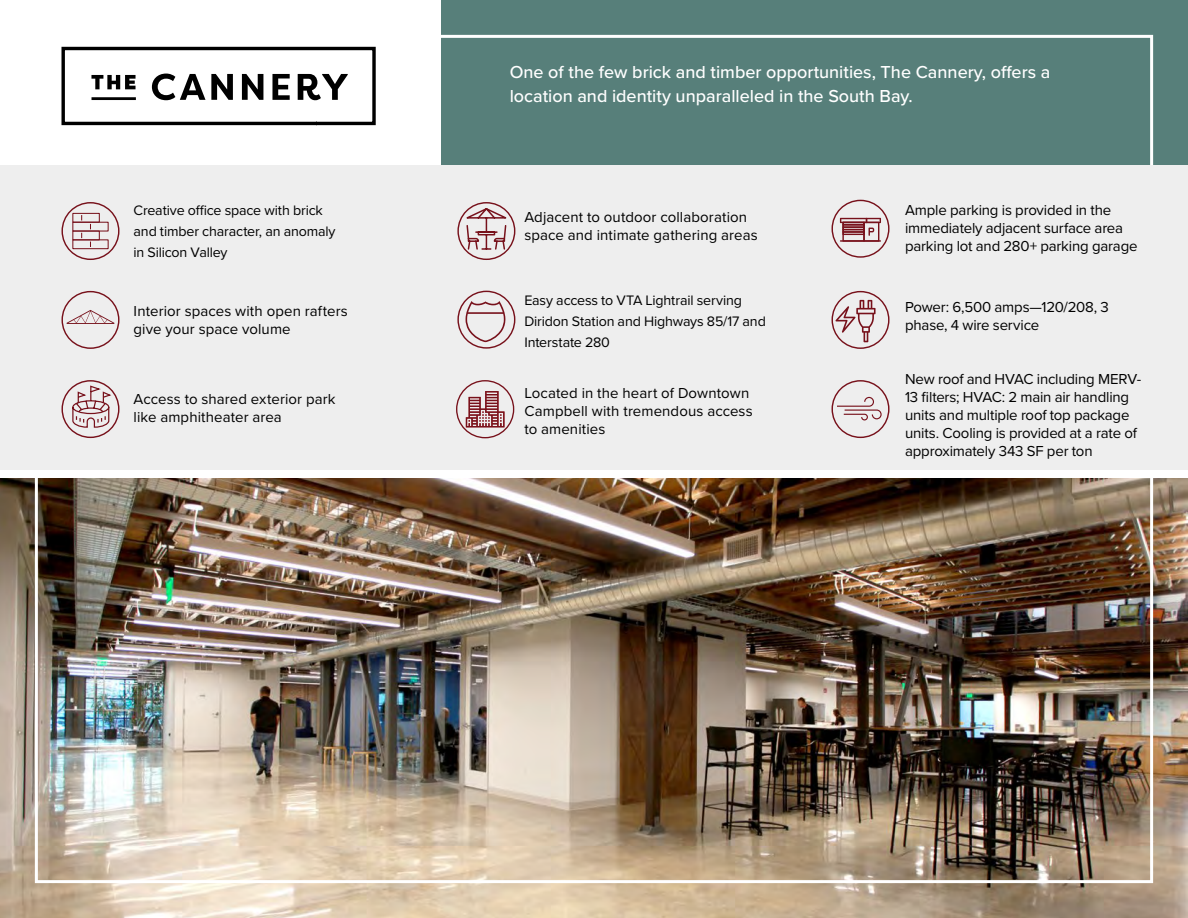
<style>
.page{position:relative;width:1188px;height:918px;background:#fff}
.page>*{position:absolute;margin:0;border:0;box-sizing:border-box;transform-origin:0 0}
.t1{font:500 18px/24px "Proxima Nova";color:#fff}
.t2{font:15px/18px "Proxima Nova";letter-spacing:-.005em;color:#000}
.t3{font:14.25px/21px "Proxima Nova";letter-spacing:-.01em;color:#000}
</style>
<div class="page">
<img style="left:0;top:479px;width:1188px;height:439px">
<div style="left:441px;top:0;width:747px;height:165px;background:#577f7a"></div>
<div style="left:0;top:165px;width:1188px;height:305px;background:#eee"></div>
<svg style="left:456px;top:380px;width:58px;height:58px"></svg>
<svg style="left:62px;top:380px;width:57px;height:58px"></svg>
<svg style="left:457px;top:202px;width:58px;height:58px"></svg>
<svg style="left:62px;top:202px;width:57px;height:58px"></svg>
<svg style="left:62px;top:291px;width:57px;height:58px"></svg>
<svg style="left:457px;top:291px;width:58px;height:58px"></svg>
<svg style="left:832px;top:200px;width:58px;height:58px"></svg>
<svg style="left:832px;top:380px;width:58px;height:58px"></svg>
<svg style="left:832px;top:291px;width:58px;height:58px"></svg>
<svg style="left:61px;top:46px;width:315px;height:80px"></svg>
<p class="t1" style="left:510px;top:59px;width:542px">One of the few brick and timber opportunities, The Cannery, offers a location and identity unparalleled in the South Bay.</p>
<p class="t3" style="left:134px;top:200px;width:204px">Creative office space with brick and timber character, an anomaly in Silicon Valley</p>
<p class="t2" style="left:905px;top:200px;width:234px">Ample parking is provided in the immediately adjacent surface area parking lot and 280+ parking garage</p>
<p class="t2" style="left:524px;top:207px;width:235px">Adjacent to outdoor collaboration space and intimate gathering areas</p>
<p class="t2" style="left:134px;top:302px;width:216px">Interior spaces with open rafters give your space volume</p>
<p class="t2" style="left:134px;top:389px;width:203px">Access to shared exterior park like amphitheater area</p>
<p class="t3" style="left:524px;top:289px;width:243px">Easy access to VTA Lightrail serving<br>Diridon Station and Highways 85/17 and<br>Interstate 280</p>
<p class="t2" style="left:524px;top:383px;width:230px">Located in the heart of Downtown<br>Campbell with tremendous access to amenities</p>
<p class="t2" style="left:905px;top:297px;width:205px">Power: 6,500 amps—120/208, 3 phase, 4 wire service</p>
<p class="t2" style="left:905px;top:369px;width:238px">New roof and HVAC including MERV-13 filters; HVAC: 2 main air handling units and multiple roof top package units. Cooling is provided at a rate of approximately 343 SF per ton</p>
</div>
